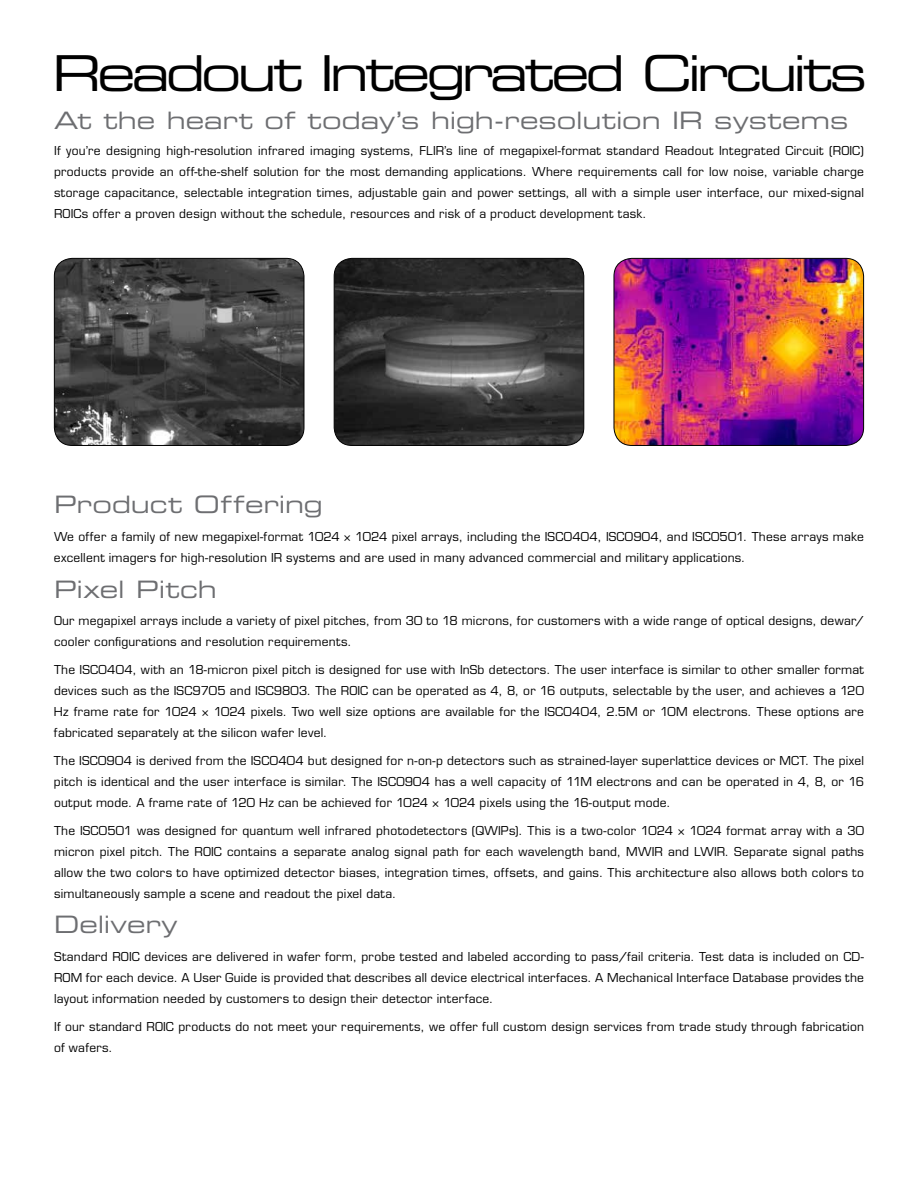
<style>
.page{position:relative;width:918px;height:1188px;background:#fff}
.page>*{position:absolute;margin:0;border:0;box-sizing:border-box;transform-origin:0 0}
.t1{font:49.5px "Eurostile LT Std Ex 2";letter-spacing:-.07em;color:#000}
.t2{font:24px "Eurostile LT Std Ex 2";color:#6d6e71}
.t3{font:12px/21px "Eurostile LT Std";letter-spacing:.02em;color:#000;text-align:justify}
</style>
<div class="page">
<img style="left:334px;top:258px;width:250px;height:187px">
<div style="left:334px;top:258px;width:250px;height:188px;border:1px solid #000;border-radius:18px"></div>
<img style="left:54px;top:258px;width:250px;height:187px">
<div style="left:54px;top:258px;width:250px;height:188px;border:1px solid #000;border-radius:18px"></div>
<img style="left:614px;top:258px;width:250px;height:187px">
<div style="left:614px;top:258px;width:250px;height:188px;border:1px solid #000;border-radius:18px"></div>
<h1 class="t1" style="left:52px;top:40px;width:816px">Readout Integrated Circuits</h1>
<h2 class="t2" style="left:54px;top:104px;width:796px">At the heart of today’s high-resolution IR systems</h2>
<p class="t3" style="left:54px;top:140px;width:812px">If you’re designing high-resolution infrared imaging systems, FLIR’s line of megapixel-format standard Readout Integrated Circuit (ROIC) products provide an off-the-shelf solution for the most demanding applications. Where requirements call for low noise, variable charge storage capacitance, selectable integration times, adjustable gain and power settings, all with a simple user interface, our mixed-signal ROICs offer a proven design without the schedule, resources and risk of a product development task.</p>
<h2 class="t2" style="left:54px;top:488px;width:270px">Product Offering</h2>
<p class="t3" style="left:54px;top:526px;width:811px">We offer a family of new megapixel-format 1024 × 1024 pixel arrays, including the ISC0404, ISC0904, and ISC0501. These arrays make excellent imagers for high-resolution IR systems and are used in many advanced commercial and military applications.</p>
<h2 class="t2" style="left:54px;top:573px;width:164px">Pixel Pitch</h2>
<p class="t3" style="left:54px;top:611px;width:811px">Our megapixel arrays include a variety of pixel pitches, from 30 to 18 microns, for customers with a wide range of optical designs, dewar/ cooler configurations and resolution requirements.</p>
<p class="t3" style="left:54px;top:659px;width:812px">The ISC0404, with an 18-micron pixel pitch is designed for use with InSb detectors. The user interface is similar to other smaller format devices such as the ISC9705 and ISC9803. The ROIC can be operated as 4, 8, or 16 outputs, selectable by the user, and achieves a 120<br>Hz frame rate for 1024 × 1024 pixels. Two well size options are available for the ISC0404, 2.5M or 10M electrons. These options are fabricated separately at the silicon wafer level.</p>
<p class="t3" style="left:54px;top:750px;width:812px">The ISC0904 is derived from the ISC0404 but designed for n-on-p detectors such as strained-layer superlattice devices or MCT. The pixel pitch is identical and the user interface is similar. The ISC0904 has a well capacity of 11M electrons and can be operated in 4, 8, or 16 output mode. A frame rate of 120 Hz can be achieved for 1024 × 1024 pixels using the 16-output mode.</p>
<p class="t3" style="left:54px;top:820px;width:812px">The ISC0501 was designed for quantum well infrared photodetectors (QWIPs). This is a two-color 1024 × 1024 format array with a 30 micron pixel pitch. The ROIC contains a separate analog signal path for each wavelength band, MWIR and LWIR. Separate signal paths allow the two colors to have optimized detector biases, integration times, offsets, and gains. This architecture also allows both colors to simultaneously sample a scene and readout the pixel data.</p>
<h2 class="t2" style="left:54px;top:908px;width:125px">Delivery</h2>
<p class="t3" style="left:54px;top:946px;width:812px">Standard ROIC devices are delivered in wafer form, probe tested and labeled according to pass/fail criteria. Test data is included on CD-ROM for each device. A User Guide is provided that describes all device electrical interfaces. A Mechanical Interface Database provides the layout information needed by customers to design their detector interface.</p>
<p class="t3" style="left:54px;top:1016px;width:812px">If our standard ROIC products do not meet your requirements, we offer full custom design services from trade study through fabrication of wafers.</p>
</div>
